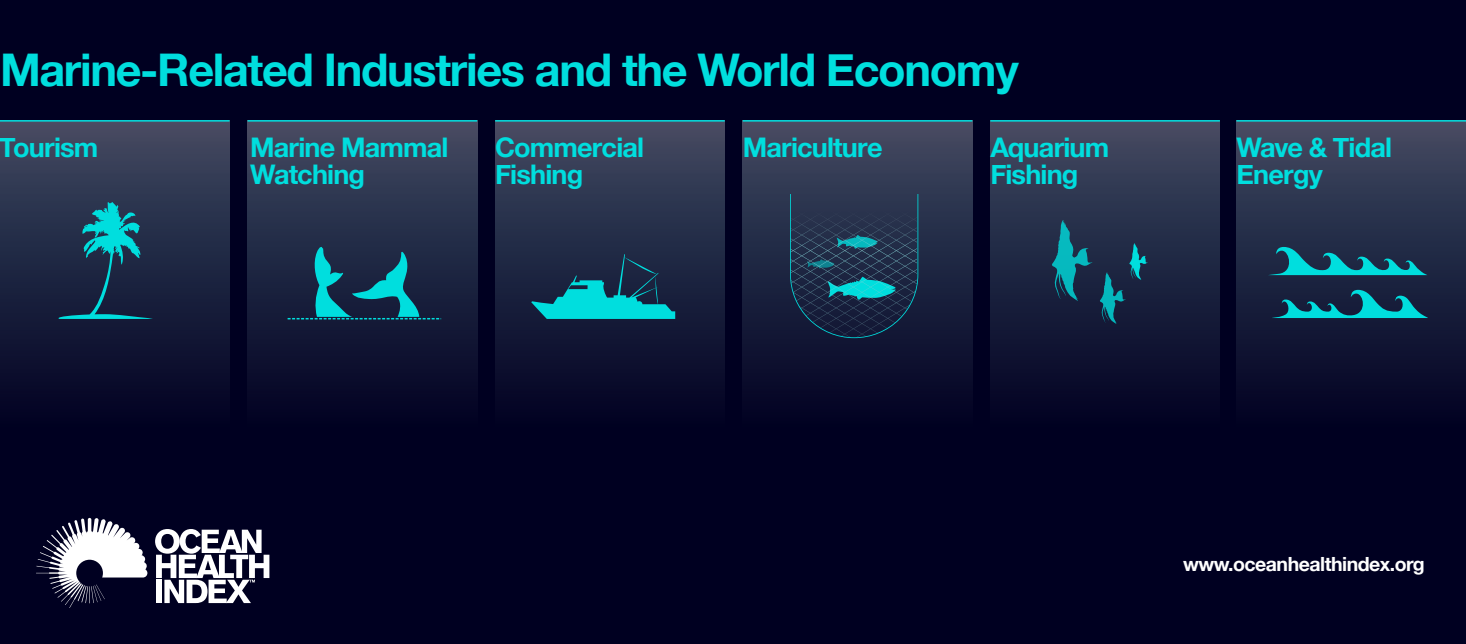
<style>
.page{position:relative;width:1466px;height:644px;background:#fff}
.page>*{position:absolute;margin:0;border:0;box-sizing:border-box;transform-origin:0 0}
.t1{font:700 45px "Helvetica Neue";letter-spacing:-.03em;color:#00dede}
.t2{font:700 27px/27px "Helvetica Neue";letter-spacing:-.03em;color:#00dede}
.t3{font:700 19.5px "Helvetica Neue";letter-spacing:-.025em;color:#fff}
</style>
<div class="page">
<div style="left:0;top:482px;width:1466px;height:162px;background:#000021"></div>
<svg style="left:36px;top:517px;width:111px;height:91px"></svg>
<svg style="left:155px;top:529px;width:114px;height:74px"></svg>
<div style="left:0;top:0;width:1466px;height:482px;background:#000021"></div>
<div style="left:0;top:121px;width:230px;height:307px;background:linear-gradient(to bottom,#414a61,#000021)"></div>
<div style="left:248px;top:121px;width:229px;height:307px;background:linear-gradient(to bottom,#414a61,#000021)"></div>
<div style="left:495px;top:121px;width:229px;height:307px;background:linear-gradient(to bottom,#414a61,#000021)"></div>
<div style="left:742px;top:121px;width:230px;height:307px;background:linear-gradient(to bottom,#414a61,#000021)"></div>
<div style="left:990px;top:121px;width:230px;height:307px;background:linear-gradient(to bottom,#414a61,#000021)"></div>
<div style="left:1236px;top:121px;width:230px;height:307px;background:linear-gradient(to bottom,#414a61,#000021)"></div>
<svg style="left:1268px;top:247px;width:159px;height:28px"></svg>
<svg style="left:1271px;top:290px;width:157px;height:28px"></svg>
<svg style="left:59px;top:202px;width:94px;height:117px"></svg>
<svg style="left:288px;top:246px;width:153px;height:73px"></svg>
<svg style="left:531px;top:254px;width:144px;height:65px"></svg>
<svg style="left:1052px;top:220px;width:40px;height:81px"></svg>
<svg style="left:1100px;top:243px;width:48px;height:81px"></svg>
<hr style="left:0;top:120px;width:230px;height:2px;background:#00dede">
<hr style="left:248px;top:120px;width:229px;height:2px;background:#00dede">
<hr style="left:495px;top:120px;width:229px;height:2px;background:#00dede">
<hr style="left:742px;top:120px;width:230px;height:2px;background:#00dede">
<hr style="left:990px;top:120px;width:230px;height:2px;background:#00dede">
<hr style="left:1236px;top:120px;width:230px;height:2px;background:#00dede">
<svg style="left:790px;top:194px;width:128px;height:144px"></svg>
<h1 class="t1" style="left:0;top:42px;width:1020px">Marine-Related Industries and the World Economy</h1>
<p class="t2" style="left:0;top:133px;width:100px">Tourism</p>
<p class="t2" style="left:250px;top:133px;width:200px">Marine Mammal<br>Watching</p>
<p class="t2" style="left:495px;top:133px;width:151px">Commercial<br>Fishing</p>
<p class="t2" style="left:743px;top:133px;width:141px">Mariculture</p>
<p class="t2" style="left:990px;top:133px;width:121px">Aquarium<br>Fishing</p>
<p class="t2" style="left:1236px;top:133px;width:157px">Wave &amp; Tidal<br>Energy</p>
<p class="t3" style="left:1183px;top:546px;width:243px">www.oceanhealthindex.org</p>
</div>
